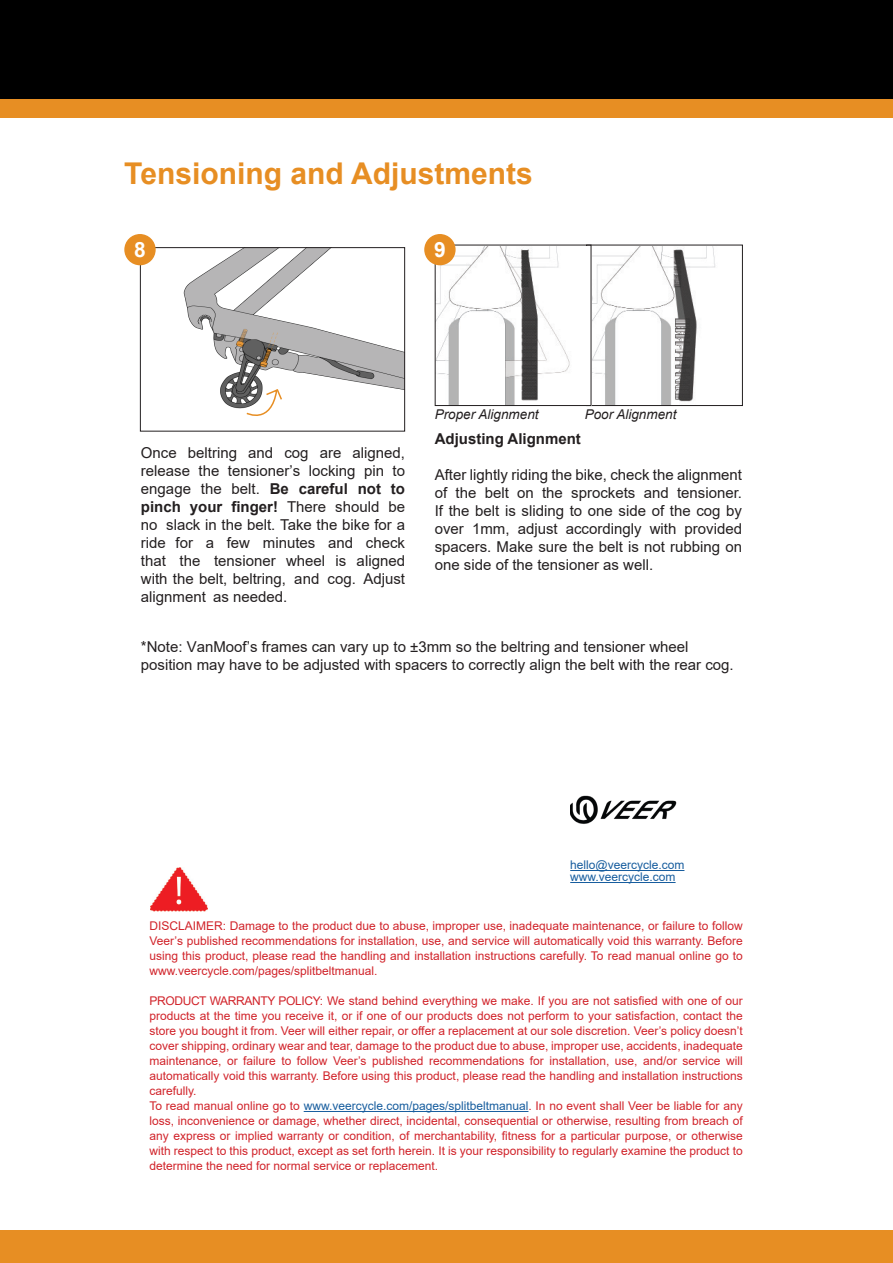
<style>
.page{position:relative;width:893px;height:1263px;background:#fff}
.page>*{position:absolute;margin:0;border:0;box-sizing:border-box;transform-origin:0 0}
.t1{font:700 30px "Arial";color:#e78e23}
.t2{font:700 21px "Arial";color:#fff}
.t3{font:15px/18px "Arial";color:#231f20;text-align:justify}
.t4{font:700 15px "Arial";color:#231f20}
.t5{font:italic 13.5px "Arial";color:#231f20}
.Figure_Caption{font:12px/15px "Arial";color:#d1232a;text-align:justify}
.Small_Type{font:12px "Arial";color:#175d9e}
.s1{font-weight:700}
.s2{color:#175d9e}
</style>
<div class="page">
<div style="left:0;top:1230px;width:893px;height:33px;background:#e78e23"></div>
<div style="left:0;top:99px;width:893px;height:19px;background:#e78e23"></div>
<div style="left:0;top:0;width:893px;height:99px;background:#000"></div>
<img style="left:591px;top:247px;width:125px;height:157px">
<div style="left:586px;top:245px;width:157px;height:161px;border:1px solid #231f20"></div>
<img style="left:437px;top:247px;width:151px;height:157px">
<div style="left:425px;top:235px;width:30px;height:30px;background:#e78e23;border-radius:50%"></div>
<div style="left:424px;top:234px;width:32px;height:31px;border:2px solid #e78e23;border-radius:50%"></div>
<img style="left:142px;top:249px;width:261px;height:160px">
<div style="left:140px;top:247px;width:265px;height:184px;border:1px solid #231f20"></div>
<svg style="left:245px;top:387px;width:38px;height:29px"></svg>
<div style="left:125px;top:235px;width:30px;height:30px;background:#e78e23;border-radius:50%"></div>
<div style="left:124px;top:234px;width:32px;height:31px;border:2px solid #e78e23;border-radius:50%"></div>
<img style="left:570px;top:795px;width:107px;height:29px">
<hr style="left:570px;top:870px;width:114px;height:1px;background:#175d9e">
<hr style="left:570px;top:882px;width:106px;height:1px;background:#175d9e">
<img style="left:150px;top:867px;width:57px;height:45px">
<hr style="left:304px;top:1111px;width:224px;height:1px;background:#175d9e">
<p class="t1" style="left:124px;top:152px;width:410px">Tensioning and Adjustments</p>
<p class="t2" style="left:134px;top:235px;width:13px">8</p>
<p class="t2" style="left:434px;top:235px;width:13px">9</p>
<p class="t3" style="left:141px;top:444px;width:266px">Once beltring and cog are aligned, release the tensioner’s locking pin to engage the belt. <span class="s1">Be careful not to pinch your finger!</span> There should be no slack in the belt. Take the bike for a ride for a few minutes and check that the tensioner wheel is aligned with the belt, beltring, and cog. Adjust alignment as needed.</p>
<p class="t5" style="left:435px;top:406px;width:105px">Proper Alignment</p>
<p class="t5" style="left:585px;top:406px;width:93px">Poor Alignment</p>
<p class="t4" style="left:435px;top:428px;width:148px">Adjusting Alignment</p>
<p class="t3" style="left:435px;top:465px;width:309px">After lightly riding the bike, check the alignment of the belt on the sprockets and tensioner.<br>If the belt is sliding to one side of the cog by over 1mm, adjust accordingly with provided spacers. Make sure the belt is not rubbing on one side of the tensioner as well.</p>
<p class="t3" style="left:141px;top:637px;width:594px">*Note: VanMoof’s frames can vary up to ±3mm so the beltring and tensioner wheel position may have to be adjusted with spacers to correctly align the belt with the rear cog.</p>
<p class="Small_Type" style="left:570px;top:857px;width:116px">hello@veercycle.com</p>
<p class="Small_Type" style="left:570px;top:869px;width:107px">www.veercycle.com</p>
<p class="Figure_Caption" style="left:149px;top:918px;width:595px">DISCLAIMER: Damage to the product due to abuse, improper use, inadequate maintenance, or failure to follow Veer’s published recommendations for installation, use, and service will automatically void this warranty. Before using this product, please read the handling and installation instructions carefully. To read manual online go to www.veercycle.com/pages/splitbeltmanual.</p>
<p class="Figure_Caption" style="left:149px;top:993px;width:595px">PRODUCT WARRANTY POLICY: We stand behind everything we make. If you are not satisfied with one of our products at the time you receive it, or if one of our products does not perform to your satisfaction, contact the store you bought it from. Veer will either repair, or offer a replacement at our sole discretion. Veer’s policy doesn’t cover shipping, ordinary wear and tear, damage to the product due to abuse, improper use, accidents, inadequate maintenance, or failure to follow Veer’s published recommendations for installation, use, and/or service will automatically void this warranty. Before using this product, please read the handling and installation instructions carefully.</p>
<p class="Figure_Caption" style="left:149px;top:1098px;width:595px">To read manual online go to <span class="s2">www.veercycle.com/pages/splitbeltmanual</span>. In no event shall Veer be liable for any loss, inconvenience or damage, whether direct, incidental, consequential or otherwise, resulting from breach of any express or implied warranty or condition, of merchantability, fitness for a particular purpose, or otherwise with respect to this product, except as set forth herein. It is your responsibility to regularly examine the product to determine the need for normal service or replacement.</p>
</div>
